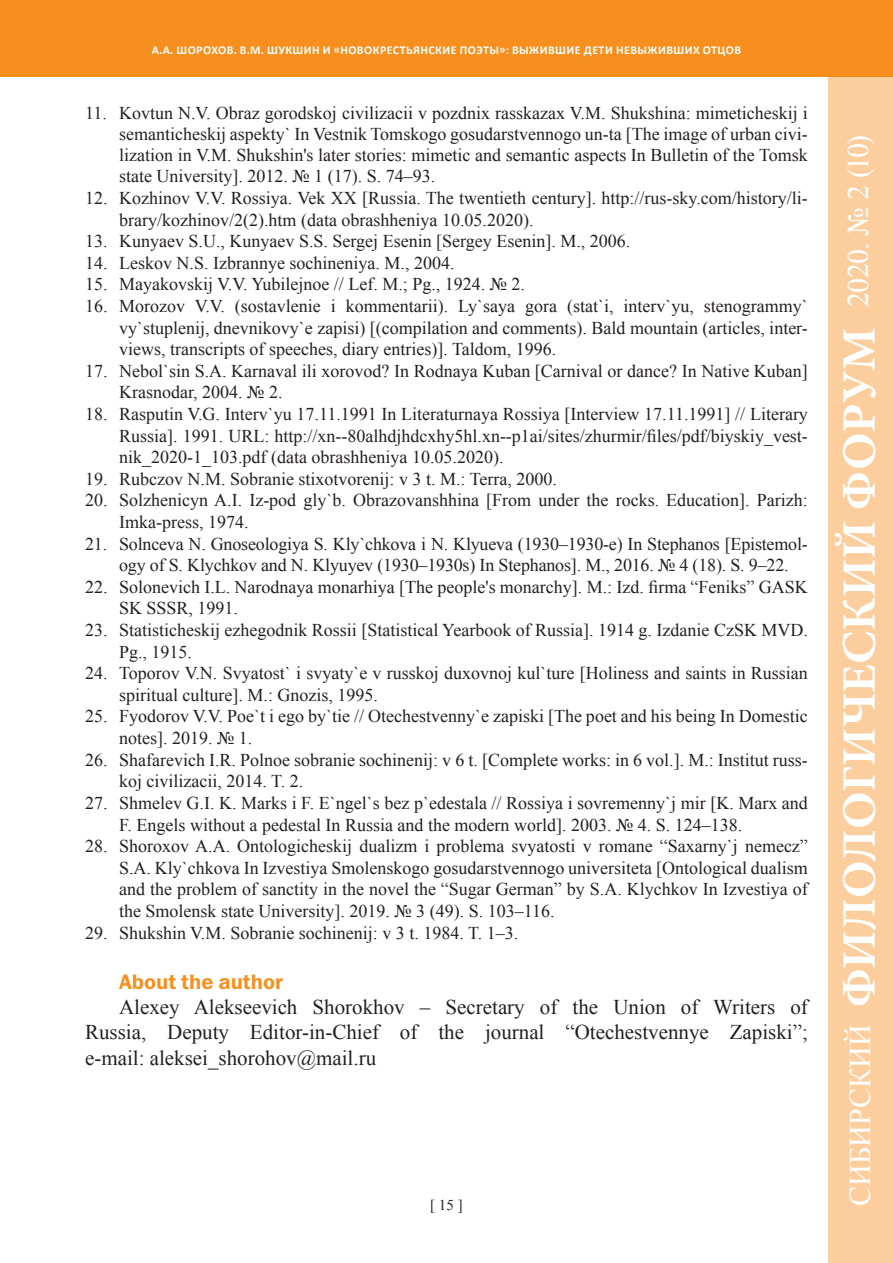
<style>
.page{position:relative;width:893px;height:1263px;background:#fff}
.page>*{position:absolute;margin:0;border:0;box-sizing:border-box;transform-origin:0 0}
.t1{font:700 48px "Minion Pro";color:#fff}
.t2{font:30px "Times New Roman";letter-spacing:-.005em;color:#fff}
.t3{font:21px/25.2px "Times New Roman";color:#231f20;text-align:justify}
.t4{font:21px "ez Franklin Goth Demi";color:#f68f1e}
.t5{font:18px/21.6px "Times New Roman";color:#231f20}
.t6{font:15px "Times New Roman";color:#231f20}
.t7{font:700 12px "Calibri";letter-spacing:.04em;color:#fff}
</style>
<div class="page">
<div style="left:828px;top:0;width:65px;height:1263px;background:#fdce9d"></div>
<div style="left:0;top:0;width:893px;height:77px;background:#f68f1e"></div>
<p class="t7" style="left:152px;top:43px;width:60px">А.А. Шорохов</p>
<p class="t7" style="left:234px;top:43px;width:509px">. В.М. ШУКШИН И «НОВОКРЕСТЬЯНСКИЕ ПОЭТЫ»: ВЫЖИВШИЕ ДЕТИ НЕВЫЖИВШИХ ОТЦОВ</p>
<p class="t5" style="left:119px;top:102px;width:690px;line-height:21.1px;text-align:justify;text-indent:-34px">11. Kovtun N.V. Obraz gorodskoj civilizacii v pozdnix rasskazax V.M. Shukshina: mimeticheskij i semanticheskij aspekty` In Vestnik Tomskogo gosudarstvennogo un-ta [The image of urban civi&shy;lization in V.M. Shukshin's later stories: mimetic and semantic aspects In Bulletin of the Tomsk state University]. 2012. № 1 (17). S. 74–93.</p>
<p class="t5" style="left:119px;top:187px;width:690px;text-indent:-34px">12. Kozhinov V.V. Rossiya. Vek XX [Russia. The twentieth century]. http://rus-sky.com/history/li&shy;brary/kozhinov/2(2).htm (data obrashheniya 10.05.2020).</p>
<p class="t5" style="left:85px;top:230px;width:547px">13. Kunyaev S.U., Kunyaev S.S. Sergej Esenin [Sergey Esenin]. M., 2006.</p>
<p class="t5" style="left:85px;top:252px;width:371px">14. Leskov N.S. Izbrannye sochineniya. M., 2004.</p>
<p class="t5" style="left:85px;top:273px;width:442px">15. Mayakovskij V.V. Yubilejnoe // Lef. M.; Pg., 1924. № 2.</p>
<p class="t5" style="left:119px;top:295px;width:690px;text-align:justify;text-indent:-34px">16. Morozov V.V. (sostavlenie i kommentarii). Ly`saya gora (stat`i, interv`yu, stenogrammy` vy`stuplenij, dnevnikovy`e zapisi) [(compilation and comments). Bald mountain (articles, inter&shy;views, transcripts of speeches, diary entries)]. Taldom, 1996.</p>
<p class="t5" style="left:119px;top:360px;width:690px;text-indent:-34px">17. Nebol`sin S.A. Karnaval ili xorovod? In Rodnaya Kuban [Carnival or dance? In Native Kuban]<br>Krasnodar, 2004. № 2.</p>
<p class="t5" style="left:119px;top:403px;width:690px;text-align:justify;text-indent:-34px">18. Rasputin V.G. Interv`yu 17.11.1991 In Literaturnaya Rossiya [Interview 17.11.1991] // Literary Russia]. 1991. URL: http://xn--80alhdjhdcxhy5hl.xn--p1ai/sites/zhurmir/files/pdf/biyskiy_vest&shy;nik_2020-1_103.pdf (data obrashheniya 10.05.2020).</p>
<p class="t5" style="left:85px;top:468px;width:473px">19. Rubczov N.M. Sobranie stixotvorenij: v 3 t. M.: Terra, 2000.</p>
<p class="t5" style="left:119px;top:489px;width:690px;text-indent:-34px">20. Solzhenicyn A.I. Iz-pod gly`b. Obrazovanshhina [From under the rocks. Education]. Parizh:<br>Imka-press, 1974.</p>
<p class="t5" style="left:119px;top:532px;width:690px;text-indent:-34px">21. Solnceva N. Gnoseologiya S. Kly`chkova i N. Klyueva (1930–1930-e) In Stephanos [Epistemol&shy;ogy of S. Klychkov and N. Klyuyev (1930–1930s) In Stephanos]. M., 2016. № 4 (18). S. 9–22.</p>
<p class="t5" style="left:119px;top:576px;width:690px;text-indent:-34px">22. Solonevich I.L. Narodnaya monarhiya [The people's monarchy]. M.: Izd. firma “Feniks” GASK<br>SK SSSR, 1991.</p>
<p class="t5" style="left:119px;top:619px;width:690px;text-indent:-34px">23. Statisticheskij ezhegodnik Rossii [Statistical Yearbook of Russia]. 1914 g. Izdanie CzSK MVD.<br>Pg., 1915.</p>
<p class="t5" style="left:119px;top:662px;width:690px;text-indent:-34px">24. Toporov V.N. Svyatost` i svyaty`e v russkoj duxovnoj kul`ture [Holiness and saints in Russian spiritual culture]. M.: Gnozis, 1995.</p>
<p class="t5" style="left:119px;top:705px;width:690px;text-indent:-34px">25. Fyodorov V.V. Poe`t i ego by`tie // Otechestvenny`e zapiski [The poet and his being In Domestic notes]. 2019. № 1.</p>
<p class="t5" style="left:119px;top:748px;width:690px;text-indent:-34px">26. Shafarevich I.R. Polnoe sobranie sochinenij: v 6 t. [Complete works: in 6 vol.]. M.: Institut russ&shy;koj civilizacii, 2014. T. 2.</p>
<p class="t5" style="left:119px;top:792px;width:690px;text-indent:-34px">27. Shmelev G.I. K. Marks i F. E`ngel`s bez p`edestala // Rossiya i sovremenny`j mir [K. Marx and<br>F. Engels without a pedestal In Russia and the modern world]. 2003. № 4. S. 124–138.</p>
<p class="t5" style="left:119px;top:835px;width:690px;text-align:justify;text-indent:-34px">28. Shoroxov A.A. Ontologicheskij dualizm i problema svyatosti v romane “Saxarny`j nemecz” S.A. Kly`chkova In Izvestiya Smolenskogo gosudarstvennogo universiteta [Ontological dualism and the problem of sanctity in the novel the “Sugar German” by S.A. Klychkov In Izvestiya of the Smolensk state University]. 2019. № 3 (49). S. 103–116.</p>
<p class="t5" style="left:85px;top:921px;width:435px">29. Shukshin V.M. Sobranie sochinenij: v 3 t. 1984. T. 1–3.</p>
<p class="t4" style="left:119px;top:970px;width:166px">About the author</p>
<p class="t3" style="left:85px;top:994px;width:724px;text-indent:34px">Alexey Alekseevich Shorokhov – Secretary of the Union of Writers of Russia, Deputy Editor-in-Chief of the journal “Otechestvennye Zapiski”; e-mail: aleksei_shorohov@mail.ru</p>
<p class="t6" style="left:430px;top:1194px;width:34px">[ 15 ]</p>
<h2 class="t2" style="left:838px;top:307px;width:174px;rotate:-90deg">2020. № 2 (10)</h2>
<h1 class="t1" style="left:831px;top:1007px;width:681px;rotate:-90deg">ФИЛОЛОГИЧЕСКИЙ ФОРУМ</h1>
<h2 class="t2" style="left:840px;top:1206px;width:183px;rotate:-90deg">СИБИРСКИЙ</h2>
</div>
